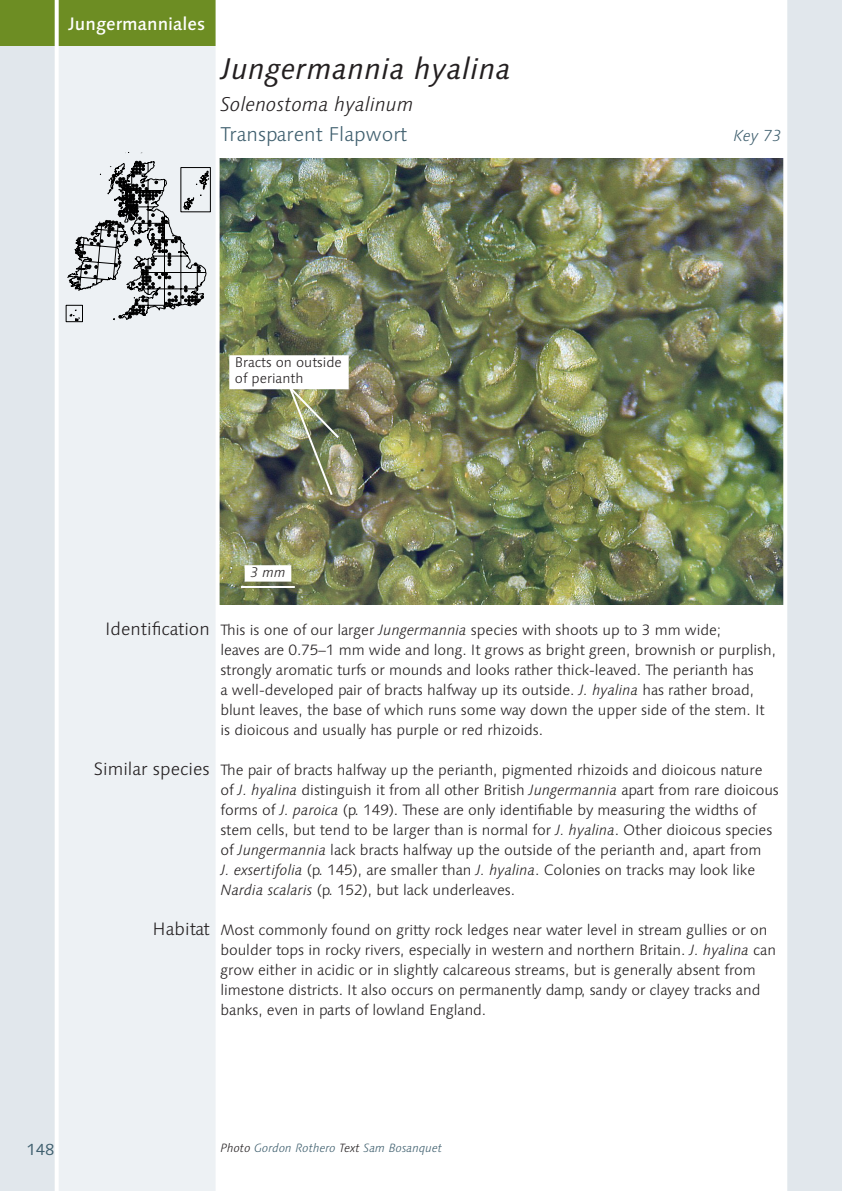
<style>
.page{position:relative;width:842px;height:1191px;background:#fff}
.page>*{position:absolute;margin:0;border:0;box-sizing:border-box;transform-origin:0 0}
.t1{font:italic 30px "Linotype Syntax";letter-spacing:.01em;color:#231f20}
.t2{font:italic 300 20px "Linotype Syntax";color:#231f20}
.t3{font:300 20px "Linotype Syntax";color:#3f5f6e}
.t4{font:300 18px "Linotype Syntax";color:#231f20}
.t5{font:500 18px "Linotype Syntax";color:#fff}
.t6{font:italic 300 16px "Linotype Syntax";color:#3f5f6e}
.t7{font:16px "Linotype Syntax";color:#3f5f6e}
.t8{font:300 15px/20px "Linotype Syntax";letter-spacing:-.005em;color:#231f20}
.t9{font:300 14px/16px "Linotype Syntax";color:#231f20}
.t10{font:italic 300 14px "Linotype Syntax";color:#231f20}
.t11{font:italic 300 12px "Linotype Syntax";color:#3f5f6e}
.s1{font-style:italic}
.s2{color:#231f20}
</style>
<div class="page">
<img style="left:220px;top:159px;width:563px;height:445px">
<div style="left:0;top:0;width:218px;height:1191px;background:#edf1f4"></div>
<div style="left:0;top:0;width:57px;height:1191px;background:#e1e7ec"></div>
<svg style="left:66px;top:152px;width:144px;height:170px"></svg>
<div style="left:785px;top:0;width:57px;height:1191px;background:#e1e7ec"></div>
<hr style="left:241px;top:586px;width:54px;height:2px;background:#fff">
<div style="left:245px;top:565px;width:46px;height:16px;background:#fff"></div>
<div style="left:0;top:0;width:218px;height:45px;background:#6d8d23"></div>
<hr style="left:55px;top:0;width:4px;height:1191px;background:#fff">
<hr style="left:216px;top:0;width:4px;height:1191px;background:#fff">
<hr style="left:783px;top:0;width:4px;height:1191px;background:#fff">
<img style="left:287px;top:389px;width:54px;height:108px">
<div style="left:229px;top:355px;width:120px;height:34px;background:#fff"></div>
<p class="t5" style="left:68px;top:13px;width:139px">Jungermanniales</p>
<h1 class="t1" style="left:220px;top:51px;width:292px">Jungermannia hyalina</h1>
<h2 class="t2" style="left:220px;top:92px;width:195px">Solenostoma hyalinum</h2>
<h2 class="t3" style="left:220px;top:122px;width:188px">Transparent Flapwort</h2>
<p class="t6" style="left:734px;top:126px;width:50px">Key 73</p>
<p class="t9" style="left:235px;top:354px;width:108px">Bracts on outside of perianth</p>
<p class="t10" style="left:250px;top:564px;width:37px">3 mm</p>
<p class="t4" style="left:105px;top:618px;width:106px">Identification</p>
<p class="t4" style="left:94px;top:758px;width:117px">Similar species</p>
<p class="t4" style="left:153px;top:918px;width:59px">Habitat</p>
<p class="t8" style="left:220px;top:620px;width:557px">This is one of our larger <span class="s1">Jungermannia</span> species with shoots up to 3 mm wide;<br>leaves are 0.75–1 mm wide and long. It grows as bright green, brownish or purplish, strongly aromatic turfs or mounds and looks rather thick-leaved. The perianth has<br>a well-developed pair of bracts halfway up its outside. <span class="s1">J. hyalina</span> has rather broad, blunt leaves, the base of which runs some way down the upper side of the stem. It is dioicous and usually has purple or red rhizoids.</p>
<p class="t8" style="left:220px;top:760px;width:560px">The pair of bracts halfway up the perianth, pigmented rhizoids and dioicous nature of <span class="s1">J. hyalina</span> distinguish it from all other British <span class="s1">Jungermannia</span> apart from rare dioicous forms of <span class="s1">J. paroica</span> (p. 149). These are only identifiable by measuring the widths of stem cells, but tend to be larger than is normal for <span class="s1">J. hyalina</span>. Other dioicous species of <span class="s1">Jungermannia</span> lack bracts halfway up the outside of the perianth and, apart from<br><span class="s1">J. exsertifolia</span> (p. 145), are smaller than <span class="s1">J. hyalina</span>. Colonies on tracks may look like <span class="s1">Nardia scalaris</span> (p. 152), but lack underleaves.</p>
<p class="t8" style="left:220px;top:920px;width:557px">Most commonly found on gritty rock ledges near water level in stream gullies or on boulder tops in rocky rivers, especially in western and northern Britain. <span class="s1">J. hyalina</span> can grow either in acidic or in slightly calcareous streams, but is generally absent from limestone districts. It also occurs on permanently damp, sandy or clayey tracks and banks, even in parts of lowland England.</p>
<p class="t7" style="left:26px;top:1139px;width:30px">148</p>
<p class="t11" style="left:220px;top:1140px;width:223px"><span class="s2">Photo</span> Gordon Rothero <span class="s2">Text</span> Sam Bosanquet</p>
</div>
